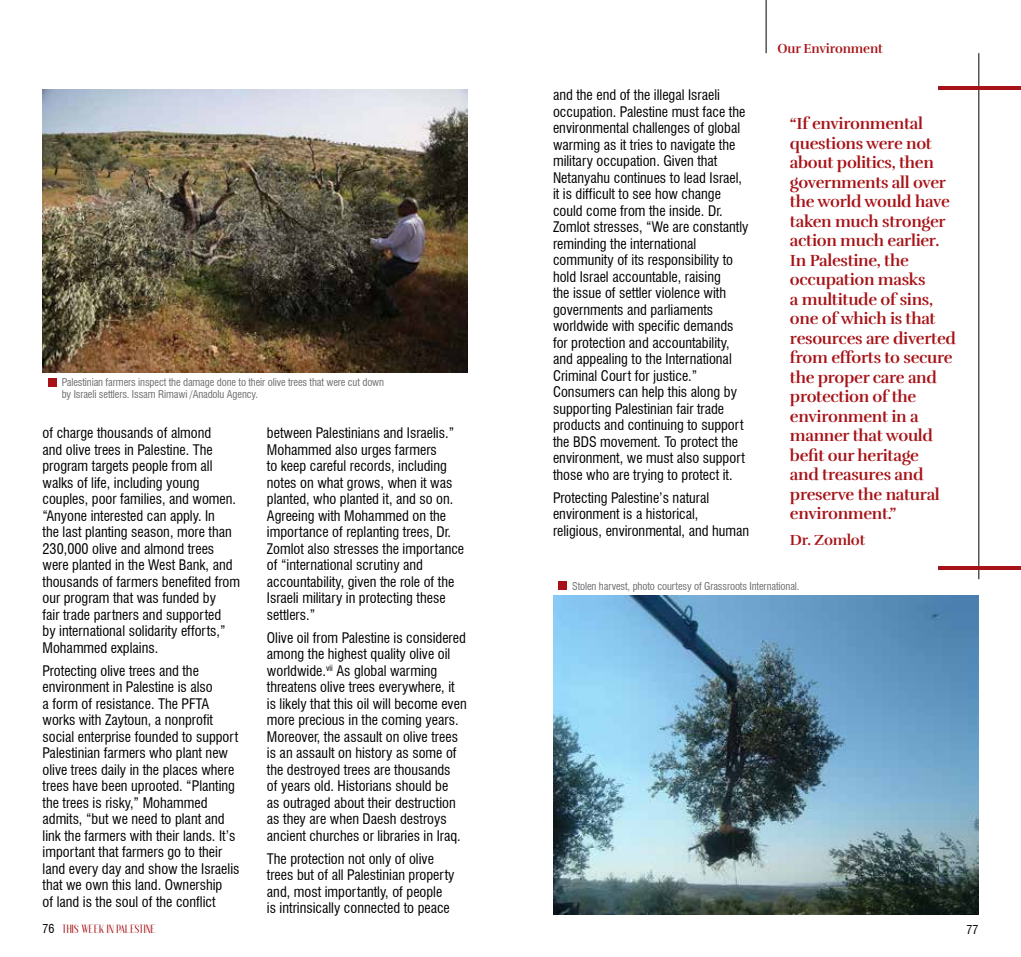
<style>
.page{position:relative;width:1021px;height:957px;background:#fff}
.page>*{position:absolute;margin:0;border:0;box-sizing:border-box;transform-origin:0 0}
.t1{font:700 16.5px/19.5px "Rufina";letter-spacing:-.02em;color:#a61217}
.t2{font:700 15px "Rufina";letter-spacing:-.02em;color:#a61217}
.t3{font:condensed 14.25px/16.5px "Swiss 721 BT";color:#000}
.t4{font:700 13.5px "Rufina";letter-spacing:-.01em;color:#a61217;scale:.96 1}
.t5{font:700 12px "Anteric";color:#a61217}
.t6{font:condensed 12px "Swiss 721 BT";color:#000}
.t7{font:condensed 10.5px/12px "Swiss 721 BT";letter-spacing:-.01em;color:#6d6e71}
.s1{font-family:"Swiss 721 BT";font-weight:400;font-stretch:condensed;color:#000}
</style>
<div class="page">
<hr style="left:765px;top:0;width:1px;height:53px;background:#000">
<img style="left:553px;top:595px;width:425px;height:319px">
<img style="left:43px;top:89px;width:425px;height:284px">
<hr style="left:978px;top:53px;width:1px;height:526px;background:#000">
<hr style="left:938px;top:86px;width:82px;height:3px;background:#a61217">
<hr style="left:938px;top:566px;width:82px;height:4px;background:#a61217">
<div style="left:48px;top:378px;width:8px;height:9px;background:#a61217"></div>
<div style="left:558px;top:581px;width:9px;height:9px;background:#a61217"></div>
<p class="t7" style="left:62px;top:376px;width:324px">Palestinian farmers inspect the damage done to their olive trees that were cut down by Israeli settlers. Issam Rimawi /Anadolu Agency.</p>
<p class="t3" style="left:43px;top:425px;width:199px">of charge thousands of almond<br>and olive trees in Palestine. The program targets people from all walks of life, including young couples, poor families, and women. “Anyone interested can apply. In<br>the last planting season, more than<br>230,000 olive and almond trees were planted in the West Bank, and thousands of farmers benefited from our program that was funded by<br>fair trade partners and supported<br>by international solidarity efforts,”<br>Mohammed explains.</p>
<p class="t3" style="left:43px;top:662px;width:198px">Protecting olive trees and the environment in Palestine is also<br>a form of resistance. The PFTA works with Zaytoun, a nonprofit social enterprise founded to support Palestinian farmers who plant new olive trees daily in the places where trees have been uprooted. “Planting the trees is risky,” Mohammed admits, “but we need to plant and link the farmers with their lands. It’s important that farmers go to their land every day and show the Israelis that we own this land. Ownership<br>of land is the soul of the conflict</p>
<p class="t3" style="left:267px;top:425px;width:199px">between Palestinians and Israelis.”<br>Mohammed also urges farmers<br>to keep careful records, including notes on what grows, when it was planted, who planted it, and so on.<br>Agreeing with Mohammed on the importance of replanting trees, Dr.<br>Zomlot also stresses the importance of “international scrutiny and accountability, given the role of the<br>Israeli military in protecting these settlers.”</p>
<p class="t3" style="left:267px;top:629px;width:201px">Olive oil from Palestine is considered among the highest quality olive oil worldwide.<sup>vii</sup> As global warming threatens olive trees everywhere, it is likely that this oil will become even more precious in the coming years.<br>Moreover, the assault on olive trees is an assault on history as some of the destroyed trees are thousands<br>of years old. Historians should be<br>as outraged about their destruction as they are when Daesh destroys ancient churches or libraries in Iraq.</p>
<p class="t3" style="left:267px;top:850px;width:189px">The protection not only of olive trees but of all Palestinian property and, most importantly, of people is intrinsically connected to peace</p>
<p class="t3" style="left:553px;top:87px;width:197px">and the end of the illegal Israeli occupation. Palestine must face the environmental challenges of global warming as it tries to navigate the military occupation. Given that Netanyahu continues to lead Israel, it is difficult to see how change could come from the inside. Dr.<br>Zomlot stresses, “We are constantly reminding the international community of its responsibility to hold Israel accountable, raising<br>the issue of settler violence with governments and parliaments worldwide with specific demands for protection and accountability, and appealing to the International Criminal Court for justice.” Consumers can help this along by supporting Palestinian fair trade products and continuing to support the BDS movement. To protect the environment, we must also support those who are trying to protect it.</p>
<p class="t3" style="left:553px;top:489px;width:198px">Protecting Palestine’s natural environment is a historical, religious, environmental, and human</p>
<p class="t4" style="left:777px;top:40px;width:111px">Our Environment</p>
<p class="t1" style="left:790px;top:114px;width:167px">“If environmental questions were not about politics, then governments all over the world would have taken much stronger action much earlier.<br>In Palestine, the occupation masks<br>a multitude of sins, one of which is that resources are diverted from efforts to secure the proper care and protection of the environment in a manner that would befit our heritage<br>and treasures and preserve the natural environment.”</p>
<p class="t2" style="left:790px;top:531px;width:77px">Dr. Zomlot</p>
<p class="t7" style="left:572px;top:580px;width:229px">Stolen harvest, photo courtesy of Grassroots International.</p>
<p class="t5" style="left:43px;top:922px;width:115px"><span class="s1">76</span> THIS WEEK IN PALESTINE</p>
<p class="t6" style="left:966px;top:922px;width:13px">77</p>
</div>
